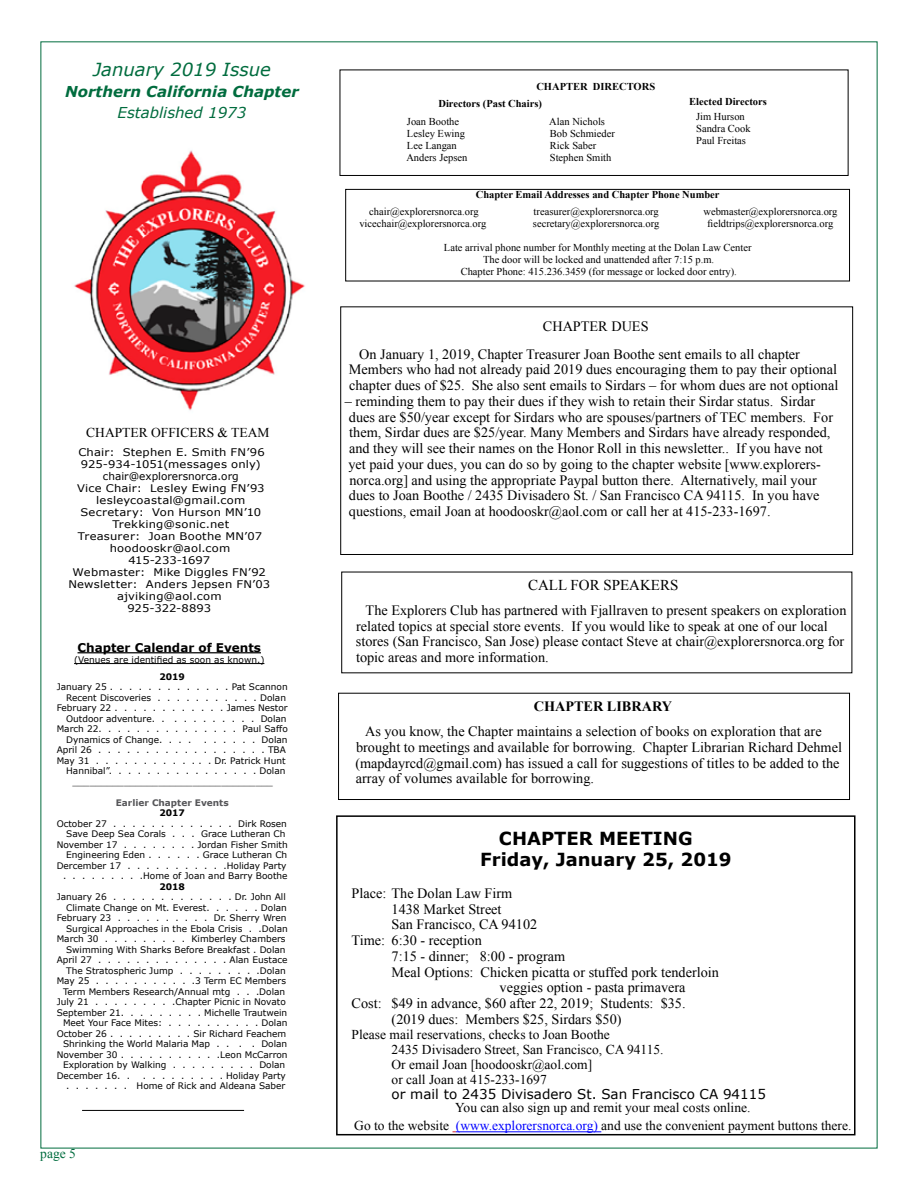
<style>
.page{position:relative;width:918px;height:1188px;background:#fff}
.page>*{position:absolute;margin:0;border:0;box-sizing:border-box;transform-origin:0 0}
.t1{font:700 18px/21.6px "Verdana";color:#000}
.t2{font:italic 18px "Verdana";color:#006c3e}
.t3{font:italic 700 15px "Verdana";color:#006c3e}
.t4{font:italic 15px "Verdana";color:#006c3e}
.t5{font:15px "Times New Roman";color:#000}
.t6{font:14.25px/15.8px "Times New Roman";color:#000}
.t7{font:700 14.25px "Times New Roman";color:#000}
.t8{font:13.5px/15px "Times New Roman";color:#000}
.t9{font:13.5px "Verdana";color:#000}
.t10{font:13.5px "Times New Roman";color:#006c3e}
.t11{font:700 12px "Verdana";color:#000}
.t12{font:10.5px/12px "Times New Roman";color:#000}
.t13{font:10.5px/12px "Verdana";letter-spacing:.015em;color:#000;text-align:center;scale:1.1 1}
.t14{font:700 10.5px/17.1px "Times New Roman";color:#000}
.t15{font:9px/10.5px "Verdana";color:#000;text-align:right}
.t16{font:700 9px "Verdana";color:#565659}
.t17{font:700 9px "Verdana";color:#000}
.s1{color:#00f}
</style>
<div class="page">
<hr style="left:78px;top:652px;width:183px;height:1px;background:#000">
<hr style="left:74px;top:663px;width:190px;height:1px;background:#000">
<hr style="left:82px;top:1110px;width:162px;height:1px;background:#000">
<div style="left:345px;top:189px;width:505px;height:92px;border:1px solid #000"></div>
<div style="left:340px;top:306px;width:513px;height:249px;border:1px solid #000"></div>
<div style="left:340px;top:70px;width:509px;height:106px;border:1px solid #000"></div>
<hr style="left:456px;top:1131px;width:145px;height:1px;background:#00f">
<div style="left:336px;top:815px;width:520px;height:320px;border:2px solid #000"></div>
<img style="left:74px;top:150px;width:231px;height:261px">
<div style="left:338px;top:693px;width:512px;height:107px;border:1px solid #000"></div>
<p class="t2" style="left:93px;top:58px;width:179px">January 2019 Issue</p>
<p class="t3" style="left:65px;top:82px;width:235px">Northern California Chapter</p>
<p class="t4" style="left:118px;top:103px;width:130px">Established 1973</p>
<p class="t8" style="left:86px;top:425px;width:185px">CHAPTER OFFICERS &amp; TEAM</p>
<p class="t13" style="left:68px;top:447px;width:185px">Chair: Stephen E. Smith FN’96<br>925-934-1051(messages only) chair@explorersnorca.org<br>Vice Chair: Lesley Ewing FN’93 lesleycoastal@gmail.com<br>Secretary: Von Hurson MN’10<br>Trekking@sonic.net<br>Treasurer: Joan Boothe MN’07 hoodooskr@aol.com<br>415-233-1697<br>Webmaster: Mike Diggles FN’92<br>Newsletter: Anders Jepsen FN’03 ajviking@aol.com<br>925-322-8893</p>
<p class="t11" style="left:78px;top:640px;width:185px">Chapter Calendar of Events</p>
<p class="t15" style="left:74px;top:654px;width:192px">(Venues are identified as soon as known.)</p>
<p class="t17" style="left:159px;top:671px;width:27px">2019</p>
<p class="t15" style="left:57px;top:682px;width:233px">January 25 . . . . . . . . . . . . . Pat Scannon</p>
<p class="t15" style="left:66px;top:692px;width:221px">Recent Discoveries . . . . . . . . . . . Dolan</p>
<p class="t15" style="left:57px;top:703px;width:233px">February 22 . . . . . . . . . . . . James Nestor</p>
<p class="t15" style="left:66px;top:713px;width:222px">Outdoor adventure. . . . . . . . . . . Dolan</p>
<p class="t15" style="left:57px;top:724px;width:233px">March 22. . . . . . . . . . . . . . . Paul Saffo</p>
<p class="t15" style="left:66px;top:734px;width:127px">Dynamics of Change. . . .</p>
<p class="t15" style="left:204px;top:734px;width:85px">. . . . . . Dolan</p>
<p class="t15" style="left:57px;top:745px;width:231px">April 26 . . . . . . . . . . . . . . . . . . TBA</p>
<p class="t15" style="left:57px;top:755px;width:230px">May 31 . . . . . . . . . . . . . Dr. Patrick Hunt</p>
<p class="t15" style="left:66px;top:766px;width:221px">Hannibal”. . . . . . . . . . . . . . . . Dolan</p>
<p class="t15" style="left:73px;top:776px;width:202px">___________________________________</p>
<p class="t16" style="left:116px;top:797px;width:114px">Earlier Chapter Events</p>
<p class="t17" style="left:159px;top:807px;width:27px">2017</p>
<p class="t15" style="left:57px;top:818px;width:233px">October 27 . . . . . . . . . . . . . Dirk Rosen Save Deep Sea Corals . . . Grace Lutheran Ch November 17 . . . . . . . . Jordan Fisher Smith Engineering Eden . . . . . . Grace Lutheran Ch Dercember 17 . . . . . . . . . . .Holiday Party . . . . . . . . .Home of Joan and Barry Boothe</p>
<p class="t17" style="left:159px;top:881px;width:27px">2018</p>
<p class="t15" style="left:57px;top:892px;width:231px">January 26 . . . . . . . . . . . . . Dr. John All</p>
<p class="t15" style="left:66px;top:902px;width:222px">Climate Change on Mt. Everest. . . . . . Dolan</p>
<p class="t15" style="left:57px;top:913px;width:231px">February 23 . . . . . . . . . . Dr. Sherry Wren</p>
<p class="t15" style="left:66px;top:923px;width:223px">Surgical Approaches in the Ebola Crisis . .Dolan</p>
<p class="t15" style="left:57px;top:934px;width:230px">March 30 . . . . . . . . . Kimberley Chambers</p>
<p class="t15" style="left:66px;top:944px;width:221px">Swimming With Sharks Before Breakfast . Dolan</p>
<p class="t15" style="left:57px;top:955px;width:232px">April 27 . . . . . . . . . . . . . . Alan Eustace</p>
<p class="t15" style="left:66px;top:965px;width:221px">The Stratospheric Jump . . . . . . . . .Dolan</p>
<p class="t15" style="left:57px;top:976px;width:231px">May 25 . . . . . . . . . . .3 Term EC Members</p>
<p class="t15" style="left:63px;top:986px;width:224px">Term Members Research/Annual mtg . . .Dolan</p>
<p class="t15" style="left:57px;top:997px;width:231px">July 21 . . . . . . . . .Chapter Picnic in Novato</p>
<p class="t15" style="left:57px;top:1007px;width:232px">September 21. . . . . . . . . Michelle Trautwein</p>
<p class="t15" style="left:63px;top:1018px;width:226px">Meet Your Face Mites: . . . . . . . . . . Dolan</p>
<p class="t15" style="left:57px;top:1028px;width:231px">October 26 . . . . . . . . . Sir Richard Feachem</p>
<p class="t15" style="left:63px;top:1039px;width:226px">Shrinking the World Malaria Map . . . . Dolan</p>
<p class="t15" style="left:57px;top:1049px;width:233px">November 30 . . . . . . . . . . .Leon McCarron</p>
<p class="t15" style="left:63px;top:1060px;width:224px">Exploration by Walking . . . . . . . . . Dolan</p>
<p class="t15" style="left:57px;top:1070px;width:75px">December 16. .</p>
<p class="t15" style="left:66px;top:1070px;width:221px">. . . . . . . . . Holiday Party<br>. . . . . . . Home of Rick and Aldeana Saber</p>
<p class="t10" style="left:40px;top:1145px;width:37px">page 5</p>
<p class="t14" style="left:438px;top:77px;width:218px;text-indent:98px">CHAPTER DIRECTORS<br>Directors (Past Chairs)</p>
<p class="t12" style="left:406px;top:116px;width:62px">Joan Boothe<br>Lesley Ewing<br>Lee Langan<br>Anders Jepsen</p>
<p class="t12" style="left:549px;top:116px;width:67px">Alan Nichols<br>Bob Schmieder<br>Rick Saber<br>Stephen Smith</p>
<p class="t14" style="left:689px;top:92px;width:79px">Elected Directors</p>
<p class="t12" style="left:696px;top:110px;width:56px">Jim Hurson<br>Sandra Cook<br>Paul Freitas</p>
<p class="t14" style="left:476px;top:185px;width:245px">Chapter Email Addresses and Chapter Phone Number</p>
<p class="t12" style="left:359px;top:205px;width:128px;text-align:center">chair@explorersnorca.org vicechair@explorersnorca.org</p>
<p class="t12" style="left:533px;top:205px;width:128px">treasurer@explorersnorca.org secretary@explorersnorca.org</p>
<p class="t12" style="left:703px;top:205px;width:135px;text-align:center">webmaster@explorersnorca.org fieldtrips@explorersnorca.org</p>
<p class="t12" style="left:444px;top:241px;width:309px;text-align:center">Late arrival phone number for Monthly meeting at the Dolan Law Center<br>The door will be locked and unattended after 7:15 p.m.<br>Chapter Phone: 415.236.3459 (for message or locked door entry).</p>
<p class="t6" style="left:359px;top:312px;width:442px;line-height:27.8px;text-indent:184px">CHAPTER DUES<br>On January 1, 2019, Chapter Treasurer Joan Boothe sent emails to all chapter</p>
<p class="t6" style="left:349px;top:362px;width:491px">Members who had not already paid 2019 dues encouraging them to pay their optional chapter dues of $25. She also sent emails to Sirdars – for whom dues are not optional</p>
<p class="t6" style="left:345px;top:393px;width:490px">– reminding them to pay their dues if they wish to retain their Sirdar status. Sirdar dues are $50/year except for Sirdars who are spouses/partners of TEC members. For them, Sirdar dues are $25/year. Many Members and Sirdars have already responded, and they will see their names on the Honor Roll in this newsletter.. If you have not yet paid your dues, you can do so by going to the chapter website [www.explorers&shy;norca.org] and using the appropriate Paypal button there. Alternatively, mail your dues to Joan Boothe / 2435 Divisadero St. / San Francisco CA 94115. In you have questions, email Joan at hoodooskr@aol.com or call her at 415-233-1697.</p>
<p class="t5" style="left:528px;top:575px;width:152px">CALL FOR SPEAKERS</p>
<p class="t6" style="left:356px;top:602px;width:492px;text-indent:10px">The Explorers Club has partnered with Fjallraven to present speakers on exploration related topics at special store events. If you would like to speak at one of our local stores (San Francisco, San Jose) please contact Steve at chair@explorersnorca.org for topic areas and more information.</p>
<p class="t7" style="left:534px;top:697px;width:140px">CHAPTER LIBRARY</p>
<p class="t6" style="left:355px;top:723px;width:488px;text-indent:10px">As you know, the Chapter maintains a selection of books on exploration that are brought to meetings and available for borrowing. Chapter Librarian Richard Dehmel (mapdayrcd@gmail.com) has issued a call for suggestions of titles to be added to the array of volumes available for borrowing.</p>
<p class="t1" style="left:480px;top:828px;width:253px;text-indent:19px">CHAPTER MEETING<br>Friday, January 25, 2019</p>
<p class="t6" style="left:352px;top:885px;width:162px">Place: The Dolan Law Firm</p>
<p class="t6" style="left:392px;top:901px;width:112px">1438 Market Street</p>
<p class="t6" style="left:392px;top:916px;width:147px">San Francisco, CA 94102</p>
<p class="t6" style="left:352px;top:932px;width:132px">Time: 6:30 - reception</p>
<p class="t6" style="left:392px;top:948px;width:175px">7:15 - dinner; 8:00 - program</p>
<p class="t6" style="left:392px;top:964px;width:329px">Meal Options: Chicken picatta or stuffed pork tenderloin</p>
<p class="t6" style="left:500px;top:979px;width:188px">veggies option - pasta primavera</p>
<p class="t6" style="left:352px;top:995px;width:336px">Cost: $49 in advance, $60 after 22, 2019; Students: $35.</p>
<p class="t6" style="left:392px;top:1011px;width:231px">(2019 dues: Members $25, Sirdars $50)</p>
<p class="t8" style="left:392px;top:1027px;width:274px;text-indent:-40px">Please mail reservations, checks to Joan Boothe<br>2435 Divisadero Street, San Francisco, CA 94115.<br>Or email Joan [hoodooskr@aol.com]<br>or call Joan at 415-233-1697</p>
<p class="t9" style="left:392px;top:1085px;width:376px">or mail to 2435 Divisadero St. San Francisco CA 94115</p>
<p class="t8" style="left:354px;top:1099px;width:499px;line-height:18px;text-align:center">You can also sign up and remit your meal costs online.<br>Go to the website <span class="s1">(www.explorersnorca.org)</span> and use the convenient payment buttons there.</p>
</div>
